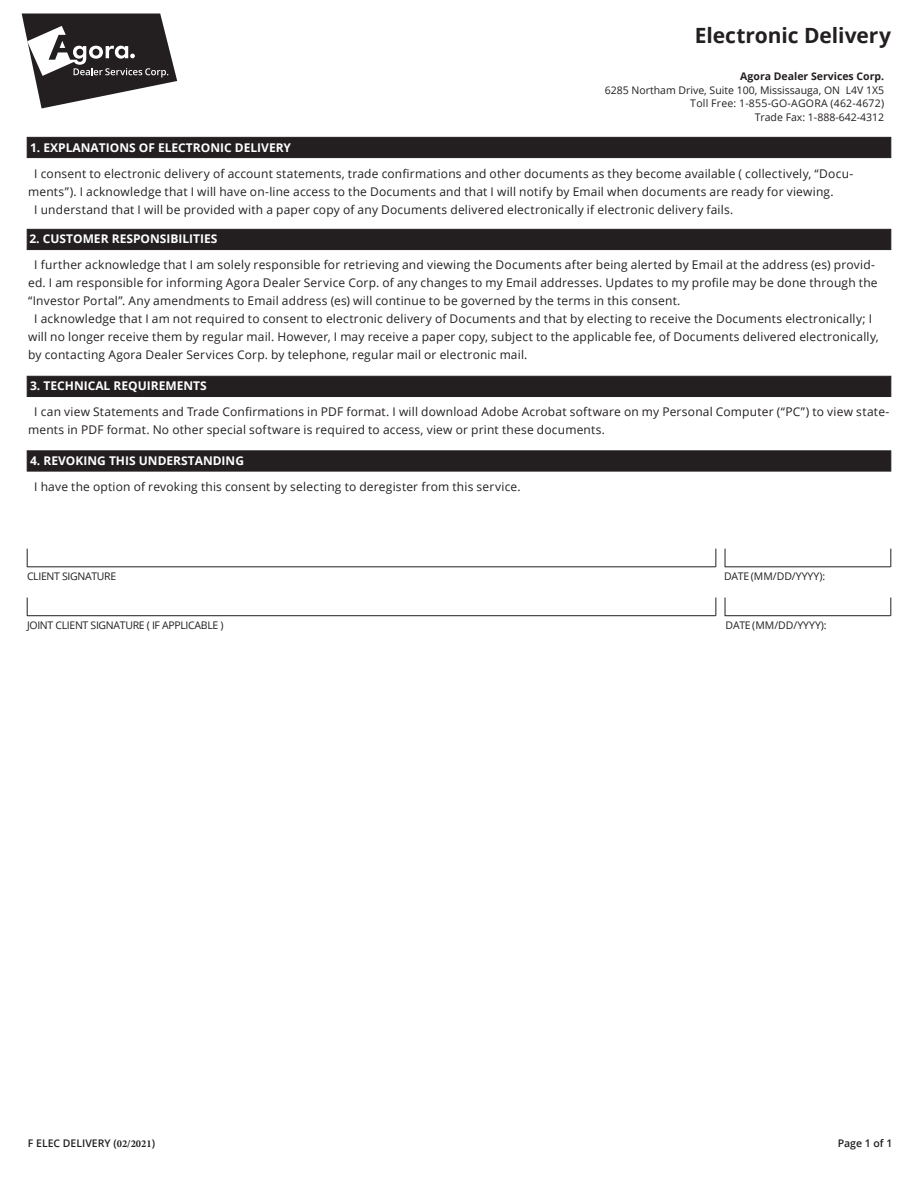
<style>
.page{position:relative;width:918px;height:1188px;background:#fff}
.page>*{position:absolute;margin:0;border:0;box-sizing:border-box;transform-origin:0 0}
.t1{font:700 21px "Open Sans";color:#231f20}
.t2{font:12px/18px "Open Sans";letter-spacing:.015em;color:#231f20}
.t3{font:700 12px "Open Sans";color:#fff}
.t4{font:10.5px/13.5px "Open Sans";color:#231f20;text-align:right}
.t5{font:10.5px "Open Sans";letter-spacing:-.03em;color:#231f20}
.t6{font:600 10.5px "Open Sans";color:#231f20}
.t7{font:700 10.5px "Open Sans";color:#231f20}
.s1{font-family:"Minion Pro";font-weight:700}
</style>
<div class="page">
<svg style="left:22px;top:14px;width:155px;height:94px"></svg>
<div style="left:27px;top:137px;width:864px;height:21px;background:#231f20;border:1px solid #231f20"></div>
<div style="left:27px;top:229px;width:864px;height:21px;background:#231f20;border:1px solid #231f20"></div>
<div style="left:27px;top:376px;width:864px;height:21px;background:#231f20;border:1px solid #231f20"></div>
<div style="left:27px;top:451px;width:864px;height:20px;background:#231f20"></div>
<hr style="left:725px;top:615px;width:166px;height:1px;background:#231f20">
<svg style="left:725px;top:598px;width:1px;height:18px"></svg>
<svg style="left:891px;top:598px;width:1px;height:18px"></svg>
<hr style="left:27px;top:615px;width:689px;height:1px;background:#231f20">
<svg style="left:27px;top:598px;width:1px;height:18px"></svg>
<svg style="left:716px;top:598px;width:1px;height:18px"></svg>
<hr style="left:725px;top:567px;width:166px;height:1px;background:#231f20">
<svg style="left:725px;top:549px;width:1px;height:18px"></svg>
<svg style="left:891px;top:549px;width:1px;height:18px"></svg>
<hr style="left:27px;top:567px;width:689px;height:1px;background:#231f20">
<svg style="left:27px;top:549px;width:1px;height:18px"></svg>
<svg style="left:716px;top:549px;width:1px;height:18px"></svg>
<p class="t1" style="left:695px;top:21px;width:198px">Electronic Delivery</p>
<p class="t3" style="left:30px;top:139px;width:263px">1. EXPLANATIONS OF ELECTRONIC DELIVERY</p>
<p class="t7" style="left:740px;top:69px;width:145px">Agora Dealer Services Corp.</p>
<p class="t4" style="left:605px;top:83px;width:281px">6285 Northam Drive, Suite 100, Mississauga, ON L4V 1X5<br>Toll Free: 1-855-GO-AGORA (462-4672)<br>Trade Fax: 1-888-642-4312</p>
<p class="t2" style="left:34px;top:164px;width:820px">I consent to electronic delivery of account statements, trade confirmations and other documents as they become available ( collectively, “Docu-</p>
<p class="t2" style="left:28px;top:182px;width:807px">ments”). I acknowledge that I will have on-line access to the Documents and that I will notify by Email when documents are ready for viewing.</p>
<p class="t2" style="left:34px;top:200px;width:700px">I understand that I will be provided with a paper copy of any Documents delivered electronically if electronic delivery fails.</p>
<p class="t3" style="left:29px;top:231px;width:190px">2. CUSTOMER RESPONSIBILITIES</p>
<p class="t2" style="left:34px;top:256px;width:842px">I further acknowledge that I am solely responsible for retrieving and viewing the Documents after being alerted by Email at the address (es) provid-</p>
<p class="t2" style="left:28px;top:274px;width:851px">ed. I am responsible for informing Agora Dealer Service Corp. of any changes to my Email addresses. Updates to my profile may be done through the</p>
<p class="t2" style="left:28px;top:292px;width:654px">“Investor Portal”. Any amendments to Email address (es) will continue to be governed by the terms in this consent.</p>
<p class="t2" style="left:34px;top:310px;width:839px">I acknowledge that I am not required to consent to electronic delivery of Documents and that by electing to receive the Documents electronically; I</p>
<p class="t2" style="left:28px;top:328px;width:852px">will no longer receive them by regular mail. However, I may receive a paper copy, subject to the applicable fee, of Documents delivered electronically,</p>
<p class="t2" style="left:28px;top:346px;width:501px">by contacting Agora Dealer Services Corp. by telephone, regular mail or electronic mail.</p>
<p class="t3" style="left:30px;top:378px;width:178px">3. TECHNICAL REQUIREMENTS</p>
<p class="t2" style="left:28px;top:402px;width:863px;text-indent:6px">I can view Statements and Trade Confirmations in PDF format. I will download Adobe Acrobat software on my Personal Computer (“PC”) to view state&shy;ments in PDF format. No other special software is required to access, view or print these documents.</p>
<p class="t3" style="left:30px;top:453px;width:215px">4. REVOKING THIS UNDERSTANDING</p>
<p class="t2" style="left:34px;top:478px;width:488px">I have the option of revoking this consent by selecting to deregister from this service.</p>
<p class="t5" style="left:27px;top:569px;width:91px">CLIENT SIGNATURE</p>
<p class="t4" style="left:724px;top:570px;width:103px">DATE (MM/DD/YYYY):</p>
<p class="t5" style="left:27px;top:618px;width:198px">JOINT CLIENT SIGNATURE ( IF APPLICABLE )</p>
<p class="t4" style="left:726px;top:619px;width:103px">DATE (MM/DD/YYYY):</p>
<p class="t6" style="left:28px;top:1136px;width:129px">F ELEC DELIVERY (<span class="s1">02/2021</span>)</p>
<p class="t6" style="left:838px;top:1136px;width:56px">Page 1 of 1</p>
</div>
